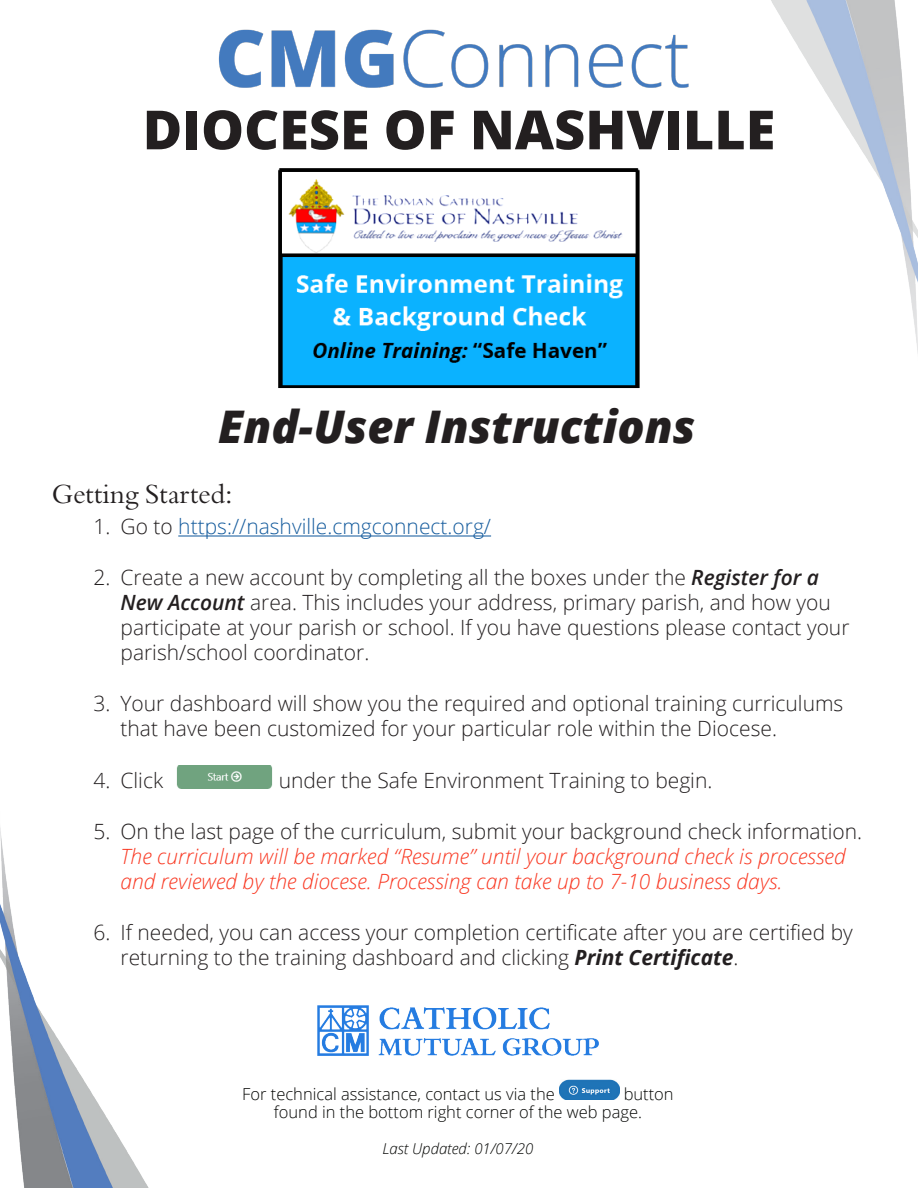
<style>
.page{position:relative;width:918px;height:1188px;background:#fff}
.page>*{position:absolute;margin:0;border:0;box-sizing:border-box;transform-origin:0 0}
.t1{font:800 54px "Open Sans";color:#231f20}
.t2{font:italic 800 45px "Open Sans";color:#231f20}
.t3{font:27px "Borgia Pro";color:#231f20}
.t4{font:300 21px/25.2px "Open Sans";color:#231f20}
.t5{font:italic 300 21px/25.2px "Open Sans";color:#f93822}
.t6{font:300 21px "Open Sans";color:#175d9e}
.t7{font:300 16.5px/18.6px "Open Sans";color:#040503}
.t8{font:italic 300 15px "Open Sans";color:#040503}
.s1{color:#231f20}
.s2{font-weight:600;font-style:italic}
.s3{font-style:normal;color:#231f20}
.s4{font-weight:700;font-style:italic}
</style>
<div class="page">
<img style="left:0;top:827px;width:149px;height:361px">
<img style="left:771px;top:0;width:147px;height:353px">
<img style="left:559px;top:1080px;width:60px;height:20px">
<hr style="left:178px;top:535px;width:313px;height:2px;background:#175d9e">
<img style="left:176px;top:765px;width:97px;height:23px">
<img style="left:279px;top:169px;width:360px;height:220px">
<img style="left:318px;top:1006px;width:280px;height:50px">
<img style="left:218px;top:29px;width:471px;height:59px">
<p class="t1" style="left:143px;top:89px;width:634px">DIOCESE OF NASHVILLE</p>
<p class="t2" style="left:218px;top:392px;width:479px">End-User Instructions</p>
<p class="t3" style="left:52px;top:478px;width:183px">Getting Started:</p>
<p class="t6" style="left:94px;top:512px;width:399px"><span class="s1">1. Go to</span> https://nashville.cmgconnect.org/</p>
<p class="t4" style="left:121px;top:564px;width:731px;text-indent:-27px">2. Create a new account by completing all the boxes under the <span class="s2">Register for a New Account</span> area. This includes your address, primary parish, and how you participate at your parish or school. If you have questions please contact your parish/school coordinator.</p>
<p class="t4" style="left:121px;top:690px;width:724px;text-indent:-27px">3. Your dashboard will show you the required and optional training curriculums that have been customized for your particular role within the Diocese.</p>
<p class="t4" style="left:94px;top:768px;width:71px">4. Click</p>
<p class="t4" style="left:279px;top:768px;width:435px">under the Safe Environment Training to begin.</p>
<p class="t5" style="left:121px;top:818px;width:743px;text-indent:-27px"><span class="s3">5. On the last page of the curriculum, submit your background check information.<br></span>The curriculum will be marked “Resume” until your background check is processed and reviewed by the diocese. Processing can take up to 7-10 business days.</p>
<p class="t4" style="left:121px;top:919px;width:734px;text-indent:-27px">6. If needed, you can access your completion certificate after you are certified by returning to the training dashboard and clicking <span class="s4">Print Certificate</span>.</p>
<p class="t7" style="left:242px;top:1084px;width:314px">For technical assistance, contact us via the</p>
<p class="t7" style="left:274px;top:1084px;width:401px;text-indent:350px">button found in the bottom right corner of the web page.</p>
<p class="t8" style="left:383px;top:1138px;width:152px">Last Updated: 01/07/20</p>
</div>
